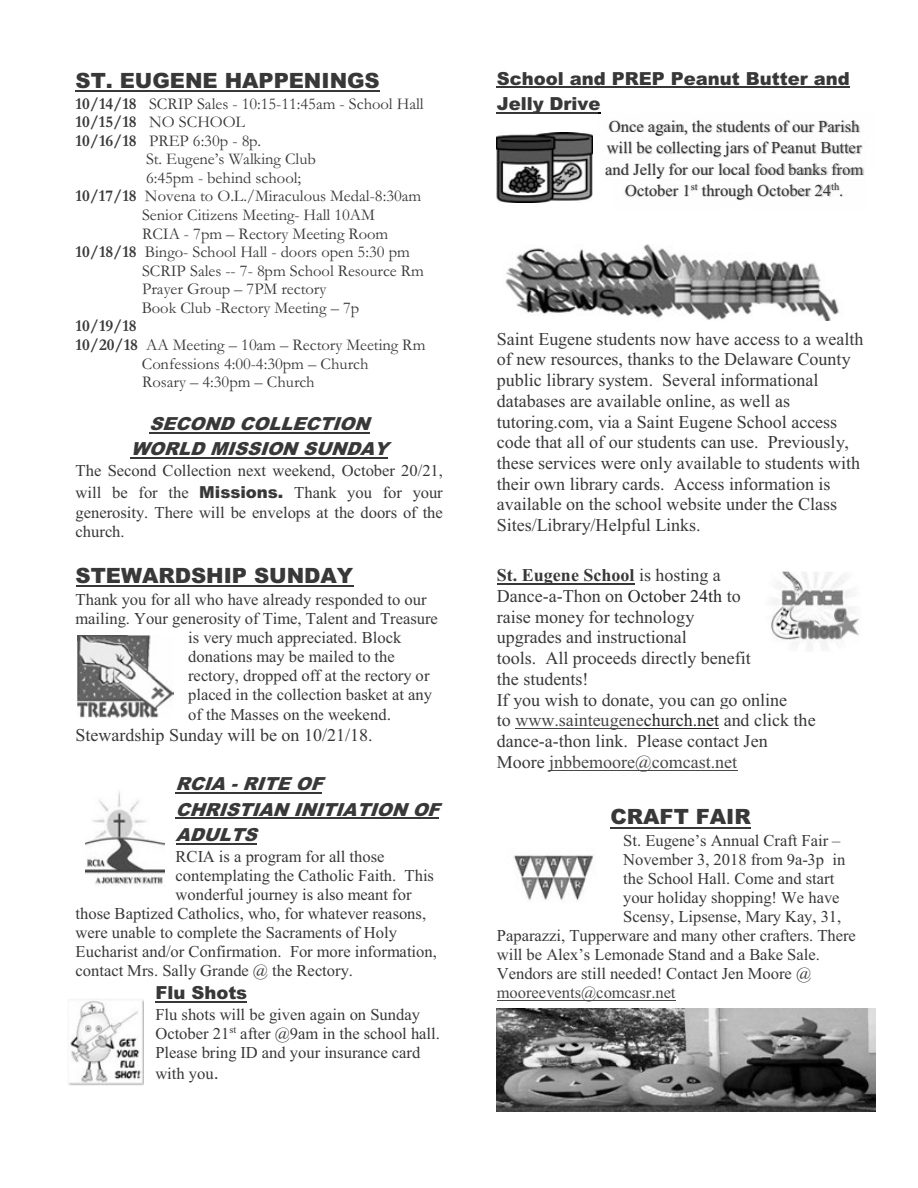
<style>
.page{position:relative;width:918px;height:1188px;background:#fff}
.page>*{position:absolute;margin:0;border:0;box-sizing:border-box;transform-origin:0 0}
.t1{font:900 21px "Arial";color:#383838}
.t2{font:18px/20.7px "Times New Roman";color:#383838}
.t3{font:italic 900 18px/25.3px "Arial";color:#383838;text-align:center}
.t4{font:900 18px/25.3px "Arial";color:#383838}
.t5{font:16.5px/20.4px "Times New Roman";color:#383838}
.t6{font:16.5px "Garamond";color:#383838}
.t7{font:700 16.5px "Garamond";color:#383838}
.t8{font:16.5px "Times New Roman";color:#474747}
.t9{font:16.5px "Times New Roman";color:#000}
.s1{font-weight:700}
.s2{font-weight:400}
.s3{font-family:"Arial";font-weight:900}
.s4{font-size:18px}
.s5{font-family:"Arial";font-size:18px}
.s6{color:#000}
.s7{color:#272727}
.s8{color:#474747}
</style>
<div class="page">
<hr style="left:76px;top:91px;width:304px;height:1px;background:#383838">
<hr style="left:149px;top:432px;width:220px;height:1px;background:#383838">
<hr style="left:131px;top:458px;width:257px;height:1px;background:#383838">
<hr style="left:76px;top:586px;width:277px;height:1px;background:#383838">
<hr style="left:176px;top:792px;width:146px;height:2px;background:#383838">
<hr style="left:176px;top:818px;width:263px;height:1px;background:#383838">
<hr style="left:176px;top:843px;width:81px;height:1px;background:#383838">
<hr style="left:155px;top:1001px;width:92px;height:1px;background:#383838">
<hr style="left:497px;top:87px;width:353px;height:1px;background:#383838">
<hr style="left:497px;top:112px;width:104px;height:1px;background:#383838">
<img style="left:608px;top:120px;width:253px;height:13px">
<img style="left:609px;top:120px;width:75px;height:13px">
<img style="left:605px;top:133px;width:260px;height:42px">
<img style="left:607px;top:142px;width:64px;height:11px">
<img style="left:672px;top:142px;width:190px;height:12px">
<img style="left:605px;top:154px;width:260px;height:14px">
<img style="left:606px;top:163px;width:257px;height:13px">
<img style="left:624px;top:178px;width:219px;height:19px">
<img style="left:615px;top:175px;width:248px;height:3px">
<img style="left:702px;top:184px;width:129px;height:14px">
<img style="left:723px;top:196px;width:31px;height:4px">
<hr style="left:497px;top:583px;width:138px;height:2px;background:#383838">
<hr style="left:515px;top:728px;width:129px;height:1px;background:#474747">
<hr style="left:644px;top:728px;width:75px;height:1px;background:#272727">
<hr style="left:549px;top:770px;width:188px;height:1px;background:#474747">
<hr style="left:610px;top:827px;width:141px;height:1px;background:#383838">
<hr style="left:497px;top:1000px;width:179px;height:1px;background:#474747">
<img style="left:496px;top:133px;width:97px;height:69px">
<img style="left:86px;top:791px;width:78px;height:95px">
<img style="left:513px;top:855px;width:82px;height:45px">
<img style="left:78px;top:635px;width:95px;height:82px">
<img style="left:68px;top:999px;width:76px;height:87px">
<img style="left:771px;top:572px;width:89px;height:78px">
<img style="left:505px;top:244px;width:334px;height:77px">
<img style="left:496px;top:1008px;width:379px;height:104px">
<p class="t1" style="left:76px;top:73px;width:306px">ST. EUGENE HAPPENINGS</p>
<p class="t6" style="left:76px;top:98px;width:350px"><span class="s1">10/14/18</span> SCRIP Sales - 10:15-11:45am - School Hall</p>
<p class="t7" style="left:76px;top:116px;width:171px">10/15/18 <span class="s2">NO SCHOOL</span></p>
<p class="t6" style="left:76px;top:135px;width:187px"><span class="s1">10/16/18</span> PREP 6:30p - 8p.</p>
<p class="t6" style="left:146px;top:154px;width:171px">St. Eugene’s Walking Club</p>
<p class="t6" style="left:146px;top:172px;width:157px">6:45pm - behind school;</p>
<p class="t6" style="left:76px;top:191px;width:347px"><span class="s1">10/17/18</span> Novena to O.L./Miraculous Medal-8:30am</p>
<p class="t6" style="left:142px;top:209px;width:234px">Senior Citizens Meeting- Hall 10AM</p>
<p class="t6" style="left:142px;top:228px;width:248px">RCIA - 7pm – Rectory Meeting Room</p>
<p class="t6" style="left:76px;top:246px;width:336px"><span class="s1">10/18/18</span> Bingo- School Hall - doors open 5:30 pm</p>
<p class="t6" style="left:142px;top:265px;width:283px">SCRIP Sales -- 7- 8pm School Resource Rm</p>
<p class="t6" style="left:142px;top:284px;width:186px">Prayer Group – 7PM rectory</p>
<p class="t6" style="left:142px;top:302px;width:219px">Book Club -Rectory Meeting – 7p</p>
<p class="t7" style="left:76px;top:320px;width:63px">10/19/18</p>
<p class="t6" style="left:76px;top:339px;width:351px"><span class="s1">10/20/18</span> AA Meeting – 10am – Rectory Meeting Rm</p>
<p class="t6" style="left:142px;top:358px;width:228px">Confessions 4:00-4:30pm – Church</p>
<p class="t6" style="left:142px;top:376px;width:174px">Rosary – 4:30pm – Church</p>
<p class="t3" style="left:131px;top:413px;width:259px">SECOND COLLECTION<br>WORLD MISSION SUNDAY</p>
<p class="t5" style="left:76px;top:462px;width:369px;text-align:justify">The Second Collection next weekend, October 20/21, will be for the <span class="s3">Missions.</span> Thank you for your generosity. There will be envelops at the doors of the church.</p>
<p class="t1" style="left:76px;top:568px;width:279px">STEWARDSHIP SUNDAY</p>
<p class="t5" style="left:76px;top:591px;width:352px">Thank you for all who have already responded to our</p>
<p class="t5" style="left:76px;top:610px;width:364px">mailing. Your generosity of Time, Talent and Treasure</p>
<p class="t5" style="left:188px;top:629px;width:215px">is very much appreciated. Block</p>
<p class="t5" style="left:188px;top:648px;width:208px">donations may be mailed to the</p>
<p class="t5" style="left:188px;top:667px;width:243px">rectory, dropped off at the rectory or</p>
<p class="t5" style="left:188px;top:686px;width:245px">placed in the collection basket at any</p>
<p class="t5" style="left:188px;top:706px;width:205px">of the Masses on the weekend<span class="s4">.</span></p>
<p class="t2" style="left:76px;top:726px;width:299px">Stewardship Sunday will be on 10/21/18.</p>
<p class="t3" style="left:176px;top:773px;width:271px;text-align:left">RCIA -RITE OF<br>CHRISTIAN INITIATION OF<br>ADULTS</p>
<p class="t5" style="left:176px;top:848px;width:210px">RCIA is a program for all those</p>
<p class="t5" style="left:176px;top:867px;width:260px">contemplating the Catholic Faith. This</p>
<p class="t5" style="left:176px;top:885px;width:238px">wonderful journey is also meant for</p>
<p class="t5" style="left:76px;top:905px;width:352px">those Baptized Catholics, who, for whatever reasons,</p>
<p class="t5" style="left:76px;top:923px;width:323px">were unable to complete the Sacraments of Holy</p>
<p class="t5" style="left:76px;top:943px;width:363px">Eucharist and/or Confirmation. For more information,</p>
<p class="t5" style="left:76px;top:961px;width:279px">contact Mrs. Sally Grande @ the Rectory.</p>
<p class="t4" style="left:155px;top:982px;width:93px">Flu Shots</p>
<p class="t5" style="left:155px;top:1006px;width:286px;line-height:19px">Flu shots will be given again on Sunday<br>October 21<sup>st</sup> after @9am in the school hall.<br>Please bring ID and your insurance card</p>
<p class="t5" style="left:155px;top:1064px;width:65px">with you<span class="s5">.</span></p>
<p class="t4" style="left:497px;top:67px;width:354px">School and PREP Peanut Butter and<br>Jelly Drive</p>
<p class="t5" style="left:609px;top:118px;width:252px">Once a ain the students of our Parish</p>
<p class="t9" style="left:655px;top:120px;width:34px">g ,</p>
<p class="t5" style="left:607px;top:139px;width:256px">will be collectin ars of Peanut Butter</p>
<p class="t9" style="left:713px;top:142px;width:18px">gj</p>
<p class="t5" style="left:605px;top:160px;width:260px">and Jell for our local food banks from</p>
<p class="t5" style="left:625px;top:160px;width:220px;line-height:21.3px;text-indent:31px"><span class="s6">y<br></span>October 1<sup>st</sup> throu h October 24<sup>th</sup>.</p>
<p class="t9" style="left:737px;top:184px;width:10px">g</p>
<p class="t2" style="left:497px;top:330px;width:368px">Saint Eugene students now have access to a wealth of new resources, thanks to the Delaware County public library system. Several informational databases are available online, as well as tutoring.com, via a Saint Eugene School access code that all of our students can use. Previously, these services were only available to students with their own library cards. Access information is available on the school website under the Class Sites/Library/Helpful Links.</p>
<p class="t2" style="left:497px;top:567px;width:320px"><span class="s1">St. Eugene School</span> is hosting a<br>Dance-a-Thon on <span class="s7">October 24th</span> to<br>raise money for technology<br>upgrades and instructional<br>tools. All proceeds directly benefit<br>the students!<br>If you wish to donate, you can go online<br>to <span class="s8">www.sainteugene</span><span class="s7">church.net</span> and click the dance-a-thon link. Please contact Jen<br>Moore <span class="s8">jnbbemoore@comcast.net</span></p>
<p class="t1" style="left:610px;top:809px;width:142px">CRAFT FAIR</p>
<p class="t5" style="left:623px;top:832px;width:219px">St. Eugene’s Annual Craft Fair –</p>
<p class="t5" style="left:623px;top:851px;width:224px">November 3, 2018 from 9a-3p in</p>
<p class="t5" style="left:623px;top:870px;width:213px">the School Hall. Come and start</p>
<p class="t5" style="left:623px;top:889px;width:218px">your holiday shopping! We have</p>
<p class="t5" style="left:623px;top:908px;width:220px">Scensy, Lipsense, Mary Kay, 31,</p>
<p class="t5" style="left:497px;top:927px;width:361px">Paparazzi, Tupperware and many other crafters. There</p>
<p class="t5" style="left:497px;top:946px;width:325px">will be Alex’s Lemonade Stand and a Bake Sale.</p>
<p class="t5" style="left:497px;top:965px;width:316px">Vendors are still needed! Contact Jen Moore @</p>
<p class="t8" style="left:497px;top:986px;width:180px">mooreevents@comcasr.net</p>
</div>
